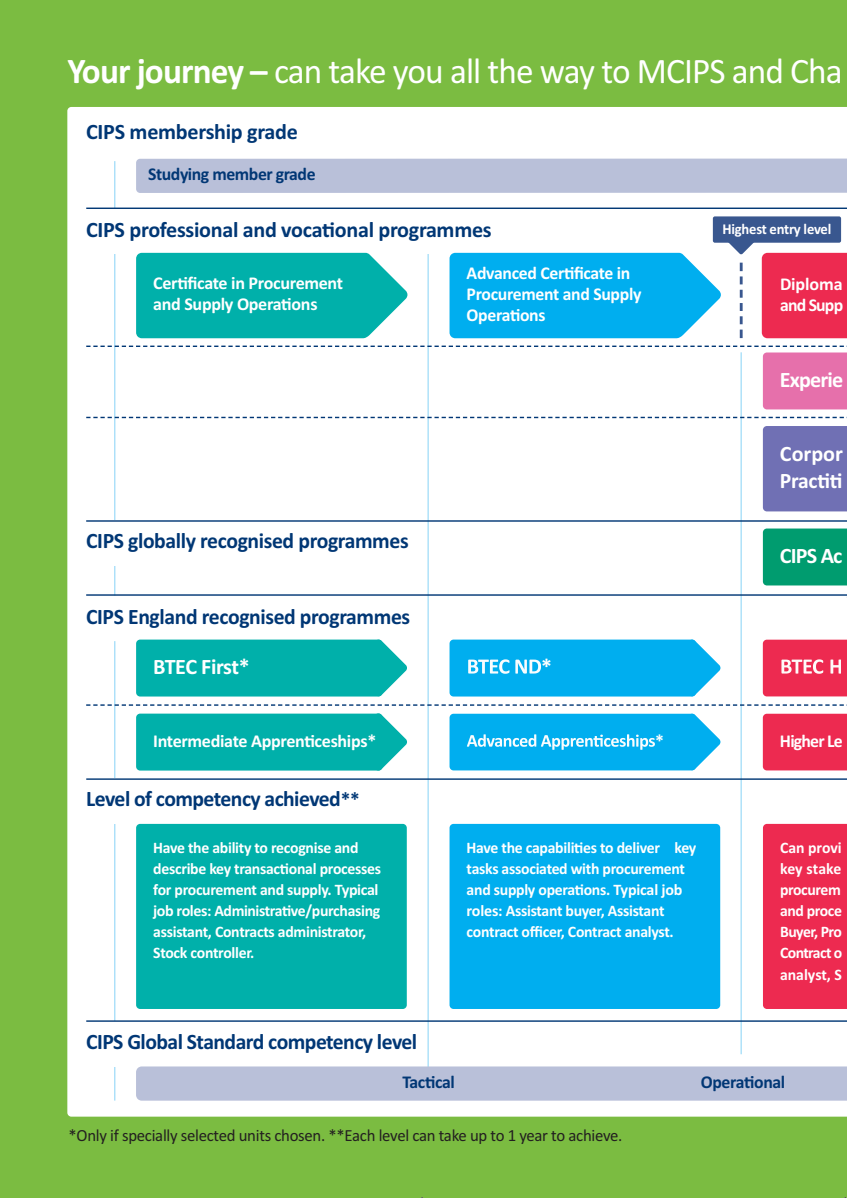
<style>
.page{position:relative;width:847px;height:1198px;background:#fff}
.page>*{position:absolute;margin:0;border:0;box-sizing:border-box;transform-origin:0 0}
.t1{font:36.2px "Calibri";letter-spacing:-.025em;color:#fff}
.t2{font:700 22px "Calibri";letter-spacing:-.02em;color:#013775}
.t3{font:700 22px "Calibri";letter-spacing:-.03em;color:#fff}
.t4{font:700 22px/26.6px "Calibri";color:#fff}
.t5{font:700 18px/21px "Calibri";letter-spacing:-.02em;color:#fff}
.t6{font:700 18px "Calibri";letter-spacing:-.025em;color:#013775}
.t7{font:700 18px "Calibri";letter-spacing:-.045em;color:#fff}
.t8{font:17px "Calibri";letter-spacing:-.02em;color:#231f20}
.t9{font:700 16px/21px "Calibri";letter-spacing:-.02em;color:#fff}
.t10{font:700 15px "Calibri";letter-spacing:-.02em;color:#fff}
.s1{font-weight:700}
.s2{font-size:19.8px}
</style>
<div class="page">
<div style="left:0;top:0;width:846px;height:1198px;background:#7bbc41"></div>
<div style="left:67px;top:107px;width:779px;height:1009px;background:#fff"></div>
<hr style="left:427px;top:223px;width:1px;height:852px;background:#aae0f9">
<hr style="left:114px;top:161px;width:1px;height:939px;background:#aae0f9">
<div style="left:86px;top:208px;width:613px;height:46px;background:#fff"></div>
<hr style="left:740px;top:352px;width:1px;height:702px;background:#aae0f9">
<div style="left:86px;top:520px;width:333px;height:45px;background:#fff"></div>
<div style="left:86px;top:778px;width:328px;height:45px;background:#fff"></div>
<div style="left:86px;top:1021px;width:336px;height:45px;background:#fff"></div>
<div style="left:86px;top:595px;width:335px;height:46px;background:#fff"></div>
<svg style="left:349px;top:713px;width:58px;height:58px"></svg>
<div style="left:136px;top:713px;width:246px;height:57px;background:#00b0aa;border-radius:4px"></div>
<svg style="left:136px;top:253px;width:271px;height:85px;background:#12b5b0"></svg>
<div style="left:762px;top:713px;width:84px;height:57px;background:#ed2a50"></div>
<svg style="left:86px;top:704px;width:760px;height:1px"></svg>
<svg style="left:86px;top:417px;width:760px;height:1px"></svg>
<div style="left:136px;top:158px;width:710px;height:35px;background:#b9c0d9"></div>
<hr style="left:86px;top:778px;width:760px;height:2px;background:#013775">
<hr style="left:86px;top:520px;width:760px;height:1px;background:#013775">
<hr style="left:86px;top:207px;width:760px;height:2px;background:#013775">
<hr style="left:86px;top:1020px;width:760px;height:1px;background:#013775">
<div style="left:136px;top:1066px;width:710px;height:34px;background:#b9c0d9"></div>
<div style="left:762px;top:426px;width:84px;height:85px;background:#7070b4"></div>
<hr style="left:86px;top:594px;width:760px;height:1px;background:#013775">
<div style="left:762px;top:528px;width:84px;height:57px;background:#009c6f"></div>
<svg style="left:86px;top:345px;width:760px;height:64px;background:#f8eef5"></svg>
<svg style="left:693px;top:713px;width:27px;height:57px"></svg>
<div style="left:449px;top:713px;width:246px;height:57px;background:#00aeef;border-radius:4px"></div>
<div style="left:449px;top:824px;width:270px;height:185px;background:#00aeef;border-radius:4px"></div>
<div style="left:136px;top:824px;width:270px;height:185px;background:#00b0aa;border-radius:4px"></div>
<div style="left:762px;top:824px;width:84px;height:185px;background:#ed2a50"></div>
<svg style="left:449px;top:222px;width:397px;height:116px"></svg>
<div style="left:712px;top:216px;width:128px;height:27px;background:#39578f;border-radius:2px"></div>
<svg style="left:380px;top:640px;width:27px;height:56px"></svg>
<div style="left:136px;top:639px;width:246px;height:57px;background:#00b0aa;border-radius:4px"></div>
<svg style="left:693px;top:639px;width:27px;height:57px"></svg>
<div style="left:449px;top:639px;width:246px;height:57px;background:#00aeef;border-radius:4px"></div>
<svg style="left:468px;top:659px;width:41px;height:14px"></svg>
<svg style="left:467px;top:734px;width:35px;height:13px"></svg>
<svg style="left:762px;top:639px;width:84px;height:57px;background:#ee3f61"></svg>
<h1 class="t1" style="left:67px;top:58px;width:776px"><span class="s1">Your journey –</span> can take you all the way to MCIPS and Cha</h1>
<h2 class="t2" style="left:86px;top:124px;width:213px">CIPS membership grade</h2>
<p class="t6" style="left:148px;top:168px;width:169px">Studying member grade</p>
<h2 class="t2" style="left:86px;top:222px;width:407px">CIPS professional and vocational programmes</h2>
<p class="t10" style="left:722px;top:223px;width:110px">Highest entry level</p>
<p class="t5" style="left:153px;top:274px;width:191px">Certificate in Procurement and Supply Operations</p>
<p class="t5" style="left:466px;top:264px;width:176px">Advanced Certificate in<br>Procurement and Supply<br>Operations</p>
<p class="t5" style="left:779px;top:274px;width:65px">Diploma and Supp</p>
<h2 class="t3" style="left:779px;top:371px;width:65px">Experie</h2>
<h2 class="t2" style="left:86px;top:533px;width:324px">CIPS globally recognised programmes</h2>
<h2 class="t2" style="left:86px;top:609px;width:325px">CIPS England recognised programmes</h2>
<h2 class="t3" style="left:153px;top:658px;width:98px">BTEC First*</h2>
<h2 class="t3" style="left:541px;top:658px;width:13px">*</h2>
<h2 class="t4" style="left:779px;top:442px;width:65px">Corpor<br>Practiti</h2>
<h2 class="t3" style="left:779px;top:547px;width:64px">CIPS Ac</h2>
<p class="t5" style="left:153px;top:731px;width:224px">Intermediate Apprenticeships*</p>
<p class="t7" style="left:779px;top:734px;width:64px">Higher Le</p>
<p class="t5" style="left:654px;top:731px;width:11px">*</p>
<h2 class="t2" style="left:86px;top:791px;width:275px">Level of competency achieved<span class="s2">**</span></h2>
<p class="t9" style="left:153px;top:838px;width:229px">Have the ability to recognise and describe key transactional processes for procurement and supply. Typical job roles: Administrative/purchasing assistant, Contracts administrator, Stock controller.</p>
<p class="t9" style="left:779px;top:838px;width:64px;text-align:justify">Can provi key stake procurem and proce Buyer, Pro Contract o analyst, S</p>
<p class="t9" style="left:466px;top:838px;width:231px">Have the capabilities to deliver key tasks associated with procurement and supply operations. Typical job roles: Assistant buyer, Assistant contract officer, Contract analyst.</p>
<h2 class="t2" style="left:86px;top:1034px;width:332px">CIPS Global Standard competency level</h2>
<p class="t6" style="left:402px;top:1075px;width:54px">Tactical</p>
<p class="t6" style="left:700px;top:1075px;width:86px">Operational</p>
<p class="t8" style="left:69px;top:1129px;width:555px">*Only if specially selected units chosen. **Each level can take up to 1 year to achieve.</p>
</div>
